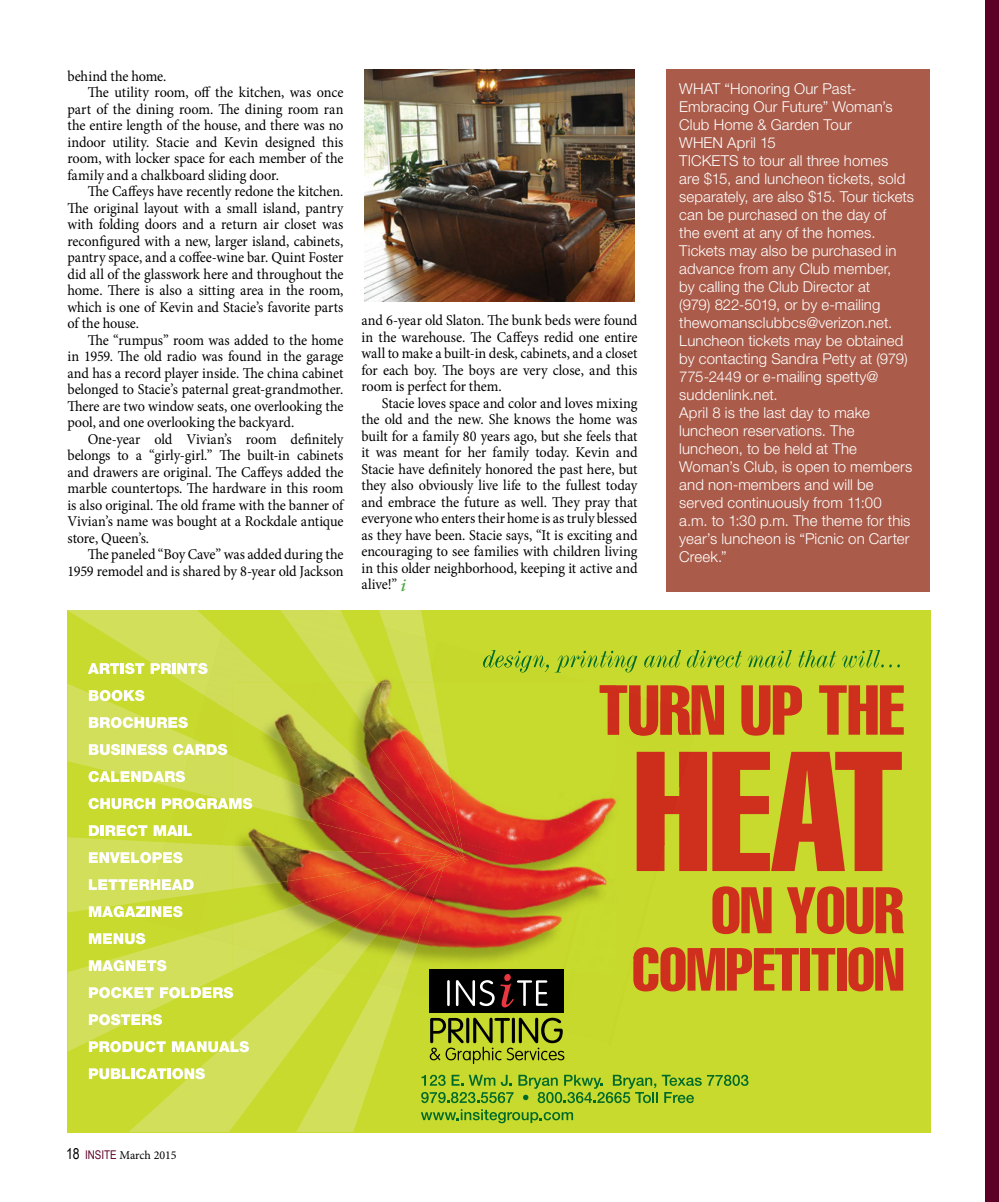
<style>
.page{position:relative;width:999px;height:1202px;background:#fff}
.page>*{position:absolute;margin:0;border:0;box-sizing:border-box;transform-origin:0 0}
.t1{font:15px/16.5px "Minion Pro";letter-spacing:-.005em;color:#000;text-align:justify;scale:.95 1}
.t2{font:300 15px/18px "Helvetica Neue LT Std";letter-spacing:.005em;color:#fff}
.t3{font:12px "Minion Pro";letter-spacing:-.005em;color:#000}
.s1{font-style:italic;font-size:18px;color:#49aa42}
.s2{font-family:"Arial Narrow";font-size:15px}
.s3{font-family:"Arial Narrow";color:#5d0025}
</style>
<div class="page">
<div style="left:986px;top:0;width:13px;height:1202px;background:#5d0025"></div>
<div style="left:68px;top:610px;width:864px;height:522px;background:#c8da2d"></div>
<svg style="left:694px;top:650px;width:48px;height:17px"></svg>
<svg style="left:748px;top:650px;width:44px;height:17px"></svg>
<svg style="left:799px;top:650px;width:37px;height:17px"></svg>
<svg style="left:842px;top:650px;width:58px;height:17px"></svg>
<svg style="left:694px;top:685px;width:30px;height:50px"></svg>
<svg style="left:741px;top:685px;width:61px;height:50px"></svg>
<svg style="left:819px;top:685px;width:85px;height:49px"></svg>
<svg style="left:689px;top:752px;width:213px;height:119px"></svg>
<svg style="left:712px;top:886px;width:60px;height:48px"></svg>
<svg style="left:787px;top:886px;width:117px;height:48px"></svg>
<div style="left:800px;top:948px;width:10px;height:42px;background:#cf301e"></div>
<svg style="left:812px;top:948px;width:23px;height:42px"></svg>
<div style="left:837px;top:948px;width:10px;height:42px;background:#cf301e"></div>
<svg style="left:848px;top:947px;width:55px;height:44px"></svg>
<img style="left:379px;top:610px;width:45px;height:72px">
<img style="left:521px;top:650px;width:173px;height:107px">
<img style="left:616px;top:740px;width:63px;height:102px">
<img style="left:519px;top:1012px;width:45px;height:1px">
<img style="left:429px;top:974px;width:90px;height:39px">
<img style="left:385px;top:627px;width:49px;height:55px">
<svg style="left:483px;top:650px;width:66px;height:22px"></svg>
<img style="left:616px;top:689px;width:11px;height:45px">
<img style="left:629px;top:693px;width:29px;height:42px">
<img style="left:660px;top:701px;width:31px;height:33px">
<img style="left:692px;top:709px;width:8px;height:25px">
<img style="left:637px;top:752px;width:52px;height:119px">
<svg style="left:633px;top:947px;width:166px;height:44px"></svg>
<img style="left:280px;top:610px;width:96px;height:72px">
<img style="left:227px;top:638px;width:47px;height:75px">
<img style="left:181px;top:750px;width:52px;height:48px">
<img style="left:194px;top:844px;width:39px;height:51px">
<img style="left:203px;top:924px;width:30px;height:9px">
<img style="left:402px;top:974px;width:5px;height:14px">
<img style="left:521px;top:682px;width:95px;height:75px">
<img style="left:589px;top:797px;width:27px;height:104px">
<img style="left:466px;top:790px;width:136px;height:87px">
<img style="left:460px;top:840px;width:129px;height:123px">
<img style="left:600px;top:685px;width:16px;height:49px">
<img style="left:461px;top:786px;width:5px;height:78px">
<img style="left:233px;top:682px;width:213px;height:74px">
<img style="left:233px;top:756px;width:228px;height:197px">
<img style="left:233px;top:845px;width:222px;height:44px">
<svg style="left:456px;top:851px;width:13px;height:9px"></svg>
<img style="left:313px;top:852px;width:116px;height:81px">
<img style="left:383px;top:856px;width:64px;height:118px">
<svg style="left:429px;top:851px;width:18px;height:17px"></svg>
<svg style="left:421px;top:1074px;width:327px;height:29px"></svg>
<svg style="left:421px;top:1109px;width:152px;height:14px"></svg>
<svg style="left:430px;top:1017px;width:134px;height:47px"></svg>
<div style="left:430px;top:969px;width:134px;height:43px;background:#000"></div>
<hr style="left:447px;top:980px;width:3px;height:26px;background:#fff">
<svg style="left:456px;top:974px;width:92px;height:33px"></svg>
<svg style="left:68px;top:610px;width:159px;height:179px"></svg>
<svg style="left:89px;top:798px;width:66px;height:11px"></svg>
<svg style="left:162px;top:798px;width:90px;height:11px"></svg>
<svg style="left:68px;top:825px;width:126px;height:92px"></svg>
<svg style="left:68px;top:933px;width:334px;height:199px"></svg>
<img style="left:364px;top:70px;width:270px;height:231px">
<div style="left:666px;top:70px;width:263px;height:522px;background:#aa5b49"></div>
<p class="t1" style="left:68px;top:68px;width:106px">behind the home.</p>
<p class="t1" style="left:88px;top:84px;width:271px">The utility room, off the kitchen, was once</p>
<p class="t1" style="left:68px;top:101px;width:292px">part of the dining room. The dining room ran</p>
<p class="t1" style="left:68px;top:117px;width:292px">the entire length of the house, and there was no</p>
<p class="t1" style="left:68px;top:134px;width:292px">indoor utility. Stacie and Kevin designed this</p>
<p class="t1" style="left:68px;top:150px;width:292px">room, with locker space for each member of the</p>
<p class="t1" style="left:68px;top:167px;width:224px">family and a chalkboard sliding door.</p>
<p class="t1" style="left:88px;top:183px;width:271px">The Caffeys have recently redone the kitchen.</p>
<p class="t1" style="left:68px;top:200px;width:292px">The original layout with a small island, pantry</p>
<p class="t1" style="left:68px;top:216px;width:292px">with folding doors and a return air closet was</p>
<p class="t1" style="left:68px;top:233px;width:292px">reconfigured with a new, larger island, cabinets,</p>
<p class="t1" style="left:68px;top:249px;width:292px">pantry space, and a coffee-wine bar. Quint Foster</p>
<p class="t1" style="left:68px;top:266px;width:292px">did all of the glasswork here and throughout the</p>
<p class="t1" style="left:68px;top:282px;width:292px">home. There is also a sitting area in the room,</p>
<p class="t1" style="left:68px;top:299px;width:292px">which is one of Kevin and Stacie’s favorite parts</p>
<p class="t1" style="left:68px;top:315px;width:77px">of the house.</p>
<p class="t1" style="left:88px;top:332px;width:271px">The “rumpus” room was added to the home</p>
<p class="t1" style="left:68px;top:348px;width:292px">in 1959. The old radio was found in the garage</p>
<p class="t1" style="left:68px;top:365px;width:292px">and has a record player inside. The china cabinet</p>
<p class="t1" style="left:68px;top:381px;width:292px">belonged to Stacie’s paternal great-grandmother.</p>
<p class="t1" style="left:68px;top:398px;width:292px">There are two window seats, one overlooking the</p>
<p class="t1" style="left:68px;top:414px;width:240px">pool, and one overlooking the backyard.</p>
<p class="t1" style="left:88px;top:431px;width:271px">One-year old Vivian’s room definitely</p>
<p class="t1" style="left:68px;top:447px;width:292px">belongs to a “girly-girl.” The built-in cabinets</p>
<p class="t1" style="left:68px;top:464px;width:292px">and drawers are original. The Caffeys added the</p>
<p class="t1" style="left:68px;top:480px;width:292px">marble countertops. The hardware in this room</p>
<p class="t1" style="left:68px;top:497px;width:292px">is also original. The old frame with the banner of</p>
<p class="t1" style="left:68px;top:513px;width:292px">Vivian’s name was bought at a Rockdale antique</p>
<p class="t1" style="left:68px;top:530px;width:88px">store, Queen’s.</p>
<p class="t1" style="left:88px;top:546px;width:271px">The paneled “Boy Cave” was added during the</p>
<p class="t1" style="left:68px;top:563px;width:292px">1959 remodel and is shared by 8-year old Jackson</p>
<p class="t1" style="left:362px;top:312px;width:292px">and 6-year old Slaton. The bunk beds were found in the warehouse. The Caffeys redid one entire wall to make a built-in desk, cabinets, and a closet for each boy. The boys are very close, and this room is perfect for them.</p>
<p class="t1" style="left:362px;top:395px;width:292px;text-indent:20px">Stacie loves space and color and loves mixing the old and the new. She knows the home was built for a family 80 years ago, but she feels that it was meant for her family today. Kevin and Stacie have definitely honored the past here, but they also obviously live life to the fullest today and embrace the future as well. They pray that everyone who enters their home is as truly blessed as they have been. Stacie says, “It is exciting and encouraging to see families with children living in this older neighborhood, keeping it active and alive!” <span class="s1">i</span></p>
<p class="t2" style="left:679px;top:79px;width:236px">WHAT “Honoring Our Past-<br>Embracing Our Future” Woman’s<br>Club Home &amp; Garden Tour<br>WHEN April 15<br>TICKETS to tour all three homes<br>are $15, and luncheon tickets, sold separately, are also $15. Tour tickets can be purchased on the day of<br>the event at any of the homes.<br>Tickets may also be purchased in advance from any Club member,<br>by calling the Club Director at<br>(979) 822-5019, or by e-mailing thewomansclubbcs@verizon.net.<br>Luncheon tickets may be obtained by contacting Sandra Petty at (979)<br>775-2449 or e-mailing spetty@ suddenlink.net.<br>April 8 is the last day to make luncheon reservations. The luncheon, to be held at The<br>Woman’s Club, is open to members and non-members and will be served continuously from 11:00<br>a.m. to 1:30 p.m. The theme for this year’s luncheon is “Picnic on Carter<br>Creek.”</p>
<p class="t3" style="left:66px;top:1147px;width:112px"><span class="s2">18</span> <span class="s3">INSITE</span> March 2015</p>
</div>
